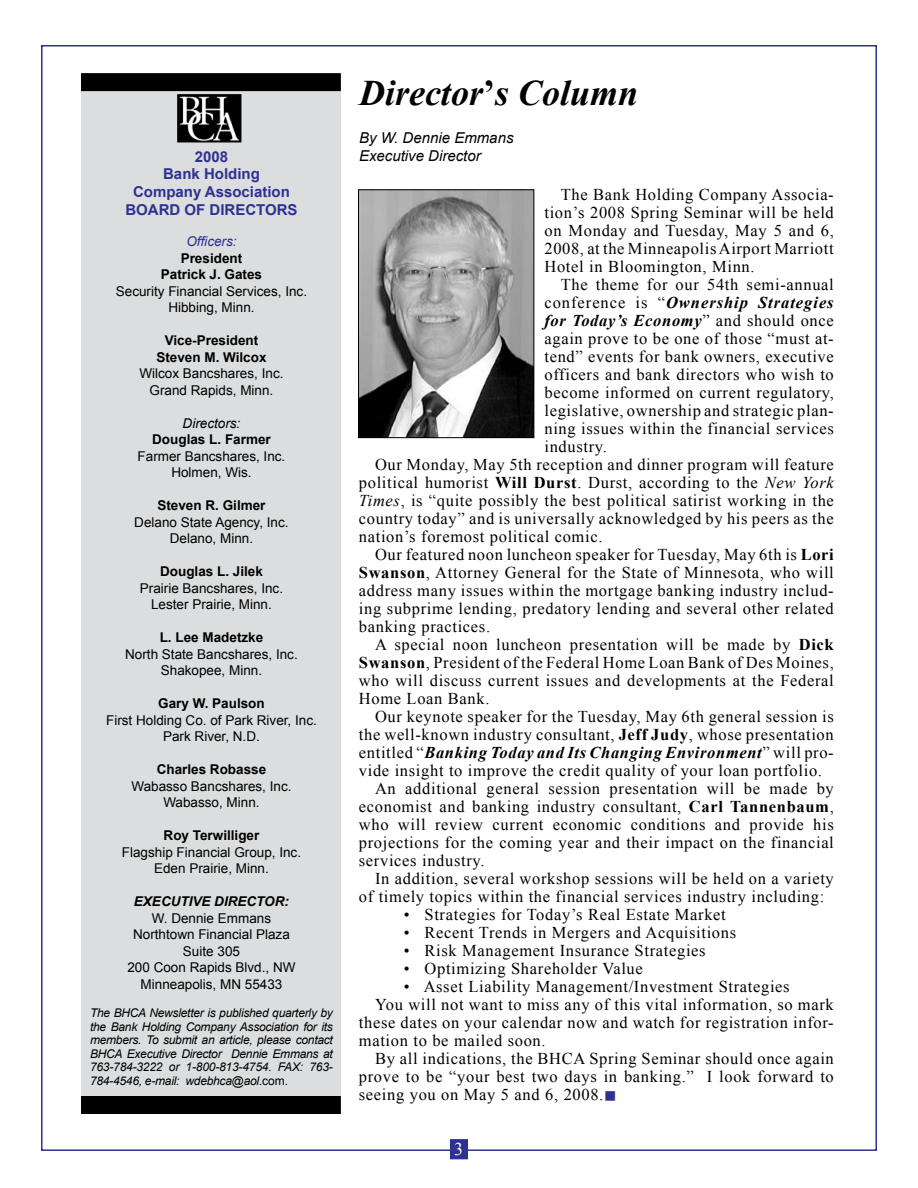
<style>
.page{position:relative;width:918px;height:1188px;background:#fff}
.page>*{position:absolute;margin:0;border:0;box-sizing:border-box;transform-origin:0 0}
.t1{font:italic 700 36px "Times New Roman";color:#000}
.t2{font:18px "Times New Roman";color:#fff}
.t3{font:16.5px/18px "Times New Roman";letter-spacing:.04em;color:#000;text-align:justify}
.t4{font:italic 700 16.5px "Times New Roman";letter-spacing:.04em;color:#000}
.t5{font:italic 700 16.5px "Times New Roman";letter-spacing:.06em;color:#000}
.t6{font:700 15px/17.5px "Arial";color:#2e3192;text-align:center}
.t7{font:italic 15px/18px "Arial";color:#000}
.t8{font:13.5px/16.5px "Arial";color:#000;text-align:center}
.t9{font:700 13.5px/16.5px "Arial";color:#000;text-align:center}
.t10{font:italic 700 13.5px "Arial";color:#000}
.t11{font:italic 13.5px "Arial";color:#000}
.t12{font:italic 13.5px "Arial";color:#2e3192}
.t13{font:italic 12px/13.5px "Arial";letter-spacing:-.02em;color:#000;text-align:justify}
.s1{font-style:normal}
.s2{font-weight:400;font-style:normal}
.s3{font-weight:700}
.s4{font-style:italic}
.s5{color:#2e3192}
</style>
<div class="page">
<div style="left:81px;top:89px;width:260px;height:1008px;background:#dcddde"></div>
<div style="left:451px;top:1140px;width:16px;height:19px;background:#2e3192"></div>
<div style="left:450px;top:1139px;width:18px;height:20px;border:2px solid #2e3192"></div>
<div style="left:81px;top:1096px;width:260px;height:18px;background:#000"></div>
<div style="left:81px;top:73px;width:260px;height:18px;background:#000"></div>
<img style="left:360px;top:192px;width:172px;height:244px">
<div style="left:358px;top:190px;width:176px;height:248px;border:1px solid #000"></div>
<img style="left:177px;top:94px;width:64px;height:48px">
<p class="t6" style="left:125px;top:149px;width:174px">2008<br>Bank Holding<br>Company Association<br>BOARD OF DIRECTORS</p>
<p class="t12" style="left:186px;top:233px;width:52px">Officers:</p>
<p class="t9" style="left:161px;top:250px;width:103px">President<br>Patrick J. Gates</p>
<p class="t8" style="left:116px;top:283px;width:193px">Security Financial Services, Inc.<br>Hibbing, Minn.</p>
<p class="t9" style="left:156px;top:333px;width:112px">Vice-President<br>Steven M. Wilcox</p>
<p class="t8" style="left:139px;top:365px;width:146px">Wilcox Bancshares, Inc.<br>Grand Rapids, Minn.</p>
<p class="t11" style="left:183px;top:414px;width:59px">Directors:</p>
<p class="t9" style="left:152px;top:432px;width:120px">Douglas L. Farmer</p>
<p class="t8" style="left:138px;top:448px;width:149px">Farmer Bancshares, Inc.<br>Holmen, Wis.</p>
<p class="t9" style="left:157px;top:498px;width:110px">Steven R. Gilmer</p>
<p class="t8" style="left:134px;top:514px;width:156px">Delano State Agency, Inc.<br>Delano, Minn.</p>
<p class="t9" style="left:160px;top:564px;width:104px">Douglas L. Jilek</p>
<p class="t8" style="left:140px;top:580px;width:145px">Prairie Bancshares, Inc.<br>Lester Prairie, Minn.</p>
<p class="t9" style="left:160px;top:630px;width:105px">L. Lee Madetzke</p>
<p class="t8" style="left:125px;top:646px;width:174px">North State Bancshares, Inc.<br>Shakopee, Minn.</p>
<p class="t9" style="left:158px;top:696px;width:108px">Gary W. Paulson</p>
<p class="t8" style="left:106px;top:712px;width:212px">First Holding Co. of Park River, Inc.<br>Park River, N.D.</p>
<p class="t9" style="left:157px;top:762px;width:111px">Charles Robasse</p>
<p class="t8" style="left:131px;top:778px;width:162px">Wabasso Bancshares, Inc.<br>Wabasso, Minn.</p>
<p class="t9" style="left:164px;top:828px;width:97px">Roy Terwilliger</p>
<p class="t8" style="left:122px;top:844px;width:181px">Flagship Financial Group, Inc.<br>Eden Prairie, Minn.</p>
<p class="t10" style="left:134px;top:893px;width:157px">EXECUTIVE DIRECTOR:</p>
<p class="t8" style="left:127px;top:910px;width:170px">W. Dennie Emmans<br>Northtown Financial Plaza<br>Suite 305<br>200 Coon Rapids Blvd., NW<br>Minneapolis, MN 55433</p>
<p class="t13" style="left:90px;top:1006px;width:244px">The BHCA Newsletter is published quarterly by the Bank Holding Company Association for its members. To submit an article, please contact BHCA Executive Director Dennie Emmans at 763-784-3222 or 1-800-813-4754. FAX: 763- 784-4546, e-mail: wdebhca@aol.<span class="s1">com.</span></p>
<h1 class="t1" style="left:359px;top:68px;width:281px">Director<span class="s1">’</span>s Column</h1>
<p class="t7" style="left:359px;top:129px;width:156px">By W. Dennie Emmans<br>Executive Director</p>
<p class="t3" style="left:544px;top:186px;width:291px;text-indent:16px">The Bank Holding Company Associa&shy;tion’s 2008 Spring Seminar will be held on Monday and Tuesday, May 5 and 6, 2008, at the Minneapolis Airport Marriott Hotel in Bloomington, Minn.</p>
<p class="t3" style="left:561px;top:276px;width:275px">The theme for our 54th semi-annual</p>
<p class="t5" style="left:544px;top:291px;width:291px"><span class="s2">conference is “</span>Ownership Strategies</p>
<p class="t4" style="left:544px;top:309px;width:291px">for Today’s Economy<span class="s2">” and should once</span></p>
<p class="t3" style="left:544px;top:330px;width:291px">again prove to be one of those “must at-</p>
<p class="t3" style="left:544px;top:348px;width:291px">tend” events for bank owners, executive</p>
<p class="t3" style="left:544px;top:366px;width:291px">officers and bank directors who wish to</p>
<p class="t3" style="left:544px;top:384px;width:291px">become informed on current regulatory,</p>
<p class="t3" style="left:544px;top:402px;width:291px">legislative, ownership and strategic plan-</p>
<p class="t3" style="left:544px;top:420px;width:291px">ning issues within the financial services</p>
<p class="t3" style="left:544px;top:438px;width:64px">industry.</p>
<p class="t3" style="left:375px;top:456px;width:460px">Our Monday, May 5th reception and dinner program will feature</p>
<p class="t3" style="left:359px;top:474px;width:476px">political humorist <span class="s3">Will Durst</span>. Durst, according to the <span class="s4">New York</span></p>
<p class="t3" style="left:359px;top:492px;width:477px"><span class="s4">Times</span>, is “quite possibly the best political satirist working in the</p>
<p class="t3" style="left:359px;top:510px;width:476px">country today” and is universally acknowledged by his peers as the</p>
<p class="t3" style="left:359px;top:528px;width:245px">nation’s foremost political comic.</p>
<p class="t3" style="left:375px;top:546px;width:460px">Our featured noon luncheon speaker for Tuesday, May 6th is <span class="s3">Lori</span></p>
<p class="t3" style="left:359px;top:564px;width:476px"><span class="s3">Swanson</span>, Attorney General for the State of Minnesota, who will</p>
<p class="t3" style="left:359px;top:582px;width:476px">address many issues within the mortgage banking industry includ-</p>
<p class="t3" style="left:359px;top:600px;width:477px">ing subprime lending, predatory lending and several other related</p>
<p class="t3" style="left:359px;top:618px;width:133px">banking practices.</p>
<p class="t3" style="left:375px;top:636px;width:460px">A special noon luncheon presentation will be made by <span class="s3">Dick</span></p>
<p class="t3" style="left:359px;top:654px;width:476px"><span class="s3">Swanson</span>, President of the Federal Home Loan Bank of Des Moines,</p>
<p class="t3" style="left:359px;top:672px;width:477px">who will discuss current issues and developments at the Federal</p>
<p class="t3" style="left:359px;top:690px;width:132px">Home Loan Bank.</p>
<p class="t3" style="left:375px;top:708px;width:460px">Our keynote speaker for the Tuesday, May 6th general session is</p>
<p class="t3" style="left:359px;top:726px;width:476px">the well-known industry consultant, <span class="s3">Jeff Judy</span>, whose presentation</p>
<p class="t4" style="left:359px;top:741px;width:476px"><span class="s2">entitled “</span>Banking Today and Its Changing Environment<span class="s2">” will pro-</span></p>
<p class="t3" style="left:359px;top:762px;width:465px">vide insight to improve the credit quality of your loan portfolio.</p>
<p class="t3" style="left:375px;top:780px;width:460px">An additional general session presentation will be made by</p>
<p class="t3" style="left:359px;top:798px;width:476px">economist and banking industry consultant, <span class="s3">Carl Tannenbaum</span>,</p>
<p class="t3" style="left:359px;top:816px;width:476px">who will review current economic conditions and provide his</p>
<p class="t3" style="left:359px;top:834px;width:477px">projections for the coming year and their impact on the financial</p>
<p class="t3" style="left:359px;top:852px;width:127px">services industry.</p>
<p class="t3" style="left:375px;top:870px;width:460px">In addition, several workshop sessions will be held on a variety</p>
<p class="t3" style="left:359px;top:888px;width:467px">of timely topics within the financial services industry including:</p>
<p class="t3" style="left:404px;top:906px;width:324px">• Strategies for Today’s Real Estate Market</p>
<p class="t3" style="left:404px;top:924px;width:334px">• Recent Trends in Mergers and Acquisitions</p>
<p class="t3" style="left:404px;top:942px;width:303px">• Risk Management Insurance Strategies</p>
<p class="t3" style="left:404px;top:960px;width:241px">• Optimizing Shareholder Value</p>
<p class="t3" style="left:404px;top:978px;width:387px">• Asset Liability Management/Investment Strategies</p>
<p class="t3" style="left:375px;top:996px;width:460px">You will not want to miss any of this vital information, so mark</p>
<p class="t3" style="left:359px;top:1014px;width:476px">these dates on your calendar now and watch for registration infor-</p>
<p class="t3" style="left:359px;top:1032px;width:188px">mation to be mailed soon.</p>
<p class="t3" style="left:375px;top:1050px;width:460px">By all indications, the BHCA Spring Seminar should once again</p>
<p class="t3" style="left:359px;top:1068px;width:477px">prove to be “your best two days in banking.” I look forward to</p>
<p class="t3" style="left:359px;top:1086px;width:259px">seeing you on May 5 and 6, 2008.<span class="s5">■</span></p>
<p class="t2" style="left:454px;top:1137px;width:10px">3</p>
</div>
